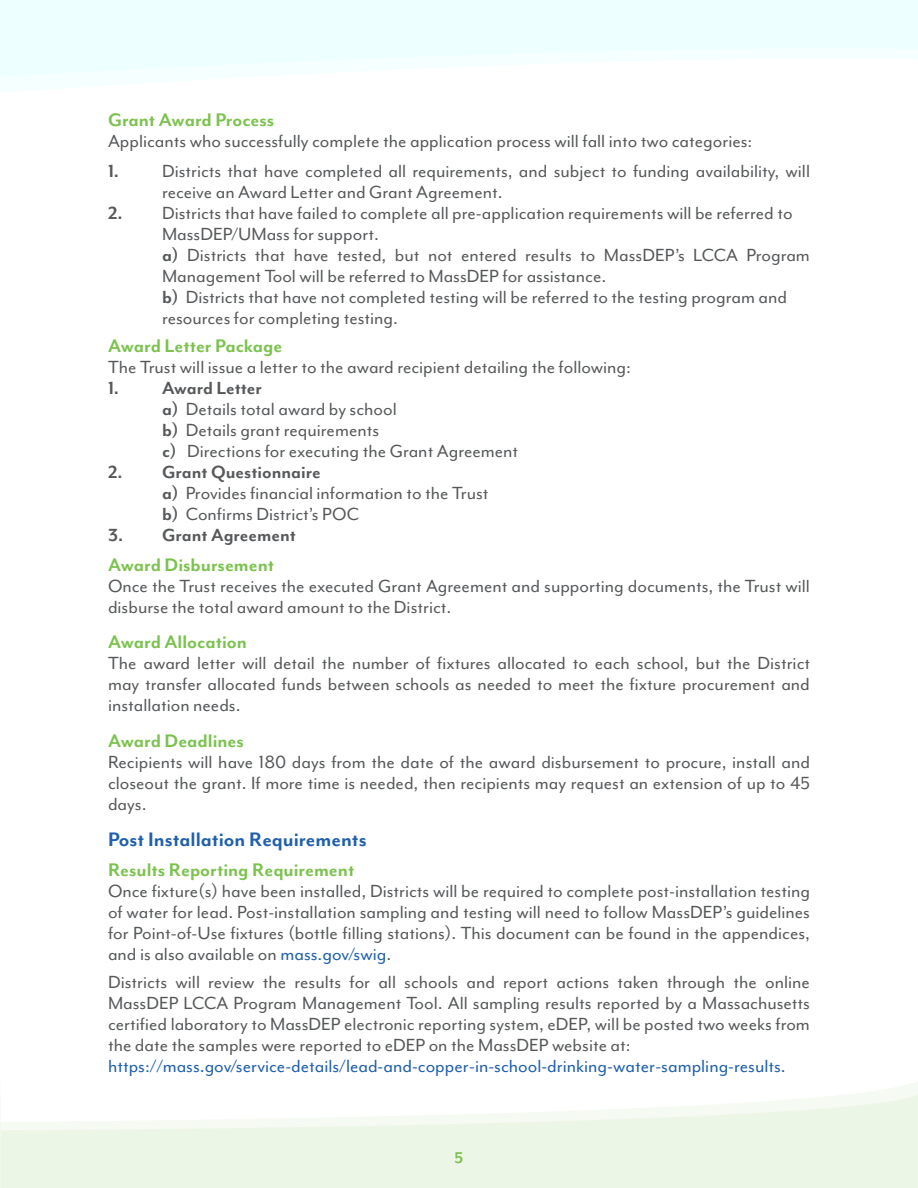
<style>
.page{position:relative;width:918px;height:1188px;background:#fff}
.page>*{position:absolute;margin:0;border:0;box-sizing:border-box;transform-origin:0 0}
.t1{font:700 22.5px "Mr Eaves Mod OT";color:#1f5fac}
.t2{font:700 21px "Mr Eaves Mod OT";color:#7bc24e}
.t3{font:20.25px/21px "Mr Eaves Mod OT";color:#56585a}
.t4{font:20.25px "Mr Eaves Mod OT";color:#1f5fac}
.t5{font:700 20.25px "Mr Eaves Mod OT";color:#56585a}
.t6{font:700 18px "Mr Eaves Mod OT";color:#7bc24e}
.s1{font-weight:700}
.s2{color:#1f5fac}
</style>
<div class="page">
<svg style="left:1px;top:0;width:917px;height:77px;fill:#edffff"></svg>
<svg style="left:0;top:0;width:1px;height:77px"></svg>
<p class="t2" style="left:108px;top:108px;width:168px">Grant Award Process</p>
<p class="t3" style="left:108px;top:130px;width:646px">Applicants who successfully complete the application process will fall into two categories:</p>
<p class="t3" style="left:162px;top:160px;width:650px;text-indent:-54px"><span class="s1">1.</span> Districts that have completed all requirements, and subject to funding availability, will receive an Award Letter and Grant Agreement.</p>
<p class="t3" style="left:162px;top:202px;width:649px;text-indent:-54px"><span class="s1">2.</span> Districts that have failed to complete all pre-application requirements will be referred to MassDEP/UMass for support.<br><span class="s1">a)</span> Districts that have tested, but not entered results to MassDEP’s LCCA Program Management Tool will be referred to MassDEP for assistance.<br><span class="s1">b)</span> Districts that have not completed testing will be referred to the testing program and resources for completing testing.</p>
<p class="t2" style="left:108px;top:334px;width:176px">Award Letter Package</p>
<p class="t3" style="left:108px;top:357px;width:525px">The Trust will issue a letter to the award recipient detailing the following:</p>
<p class="t3" style="left:162px;top:378px;width:358px;text-indent:-54px"><span class="s1">1. Award Letter<br>a)</span> Details total award by school<br><span class="s1">b)</span> Details grant requirements<br><span class="s1">c)</span> Directions for executing the Grant Agreement</p>
<p class="t3" style="left:162px;top:462px;width:328px;text-indent:-54px"><span class="s1">2. Grant Questionnaire<br>a)</span> Provides financial information to the Trust <span class="s1">b)</span> Confirms District’s POC</p>
<p class="t5" style="left:108px;top:524px;width:189px">3. Grant Agreement</p>
<p class="t2" style="left:108px;top:553px;width:168px">Award Disbursement</p>
<p class="t3" style="left:108px;top:576px;width:703px">Once the Trust receives the executed Grant Agreement and supporting documents, the Trust will disburse the total award amount to the District.</p>
<p class="t2" style="left:108px;top:630px;width:140px">Award Allocation</p>
<p class="t3" style="left:108px;top:652px;width:704px;text-align:justify">The award letter will detail the number of fixtures allocated to each school, but the District may transfer allocated funds between schools as needed to meet the fixture procurement and installation needs.</p>
<p class="t2" style="left:108px;top:729px;width:138px">Award Deadlines</p>
<p class="t3" style="left:108px;top:751px;width:704px;text-align:justify">Recipients will have 180 days from the date of the award disbursement to procure, install and closeout the grant. If more time is needed, then recipients may request an extension of up to 45 days.</p>
<p class="t1" style="left:108px;top:827px;width:260px">Post Installation Requirements</p>
<p class="t2" style="left:108px;top:858px;width:248px">Results Reporting Requirement</p>
<p class="t3" style="left:108px;top:880px;width:704px;text-align:justify">Once fixture(s) have been installed, Districts will be required to complete post-installation testing of water for lead. Post-installation sampling and testing will need to follow MassDEP’s guidelines for Point-of-Use fixtures (bottle filling stations). This document can be found in the appendices, and is also available on <span class="s2">mass.gov/swig</span>.</p>
<p class="t3" style="left:108px;top:972px;width:704px;text-align:justify">Districts will review the results for all schools and report actions taken through the online MassDEP LCCA Program Management Tool. All sampling results reported by a Massachusetts certified laboratory to MassDEP electronic reporting system, eDEP, will be posted two weeks from the date the samples were reported to eDEP on the MassDEP website at:</p>
<p class="t4" style="left:108px;top:1055px;width:679px">https://mass.gov/service-details/lead-and-copper-in-school-drinking-water-sampling-results.</p>
<p class="t6" style="left:455px;top:1148px;width:10px">5</p>
</div>
